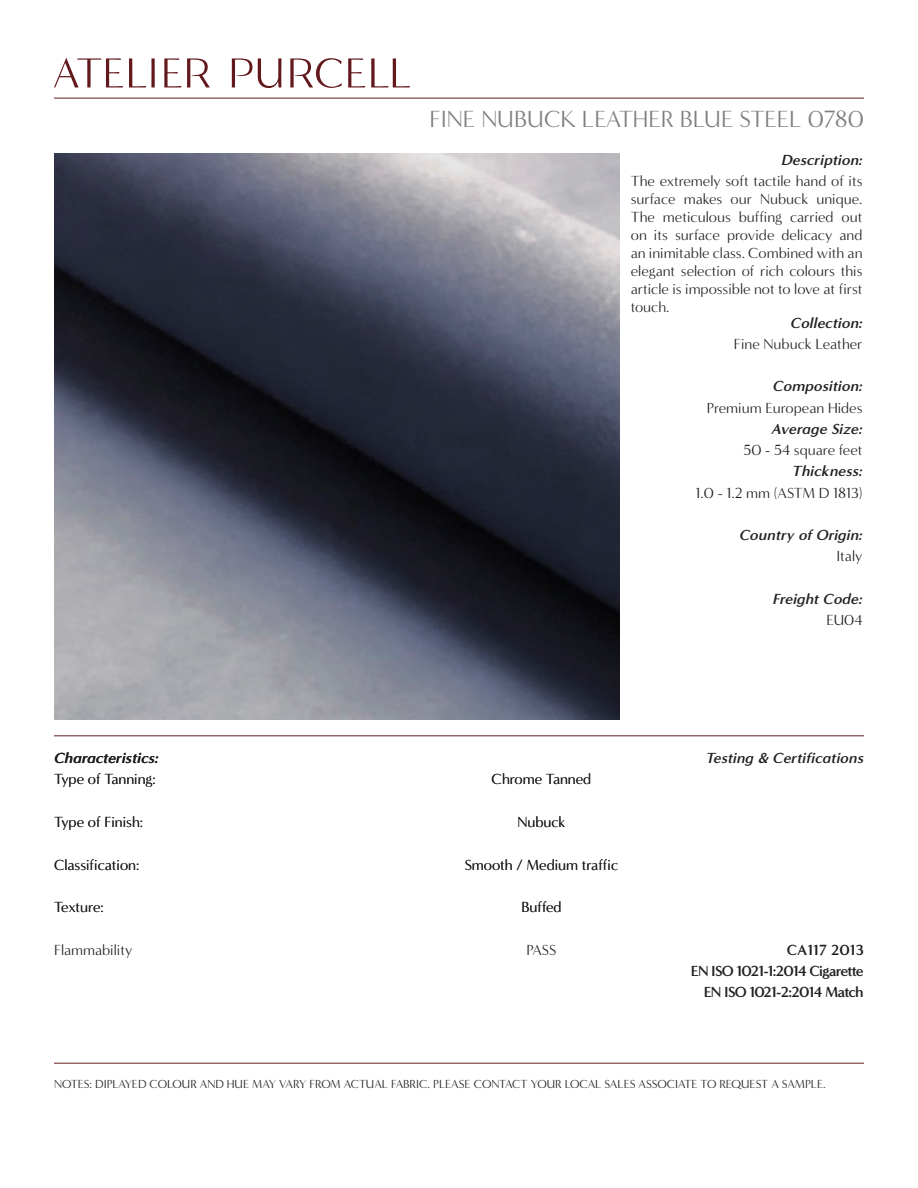
<style>
.page{position:relative;width:918px;height:1188px;background:#fff}
.page>*{position:absolute;margin:0;border:0;box-sizing:border-box;transform-origin:0 0}
.t1{font:24px "Minerva Modern";color:#7c7f81}
.t2{font:15px/18px "Minerva Modern";color:#231f20;text-align:justify}
.t3{font:italic 700 15px "Minerva Modern";color:#231f20}
.t4{font:700 15px/21.3px "Minerva Modern";letter-spacing:-.05em;color:#231f20;text-align:right}
.t5{font:12px "Minerva Modern";color:#231f20}
</style>
<div class="page">
<hr style="left:54px;top:98px;width:810px;height:1px;background:#631b1e">
<svg style="left:54px;top:58px;width:69px;height:29px"></svg>
<svg style="left:129px;top:58px;width:26px;height:29px"></svg>
<svg style="left:232px;top:58px;width:49px;height:30px"></svg>
<svg style="left:348px;top:58px;width:17px;height:29px"></svg>
<svg style="left:371px;top:58px;width:39px;height:29px"></svg>
<svg style="left:290px;top:58px;width:52px;height:30px"></svg>
<svg style="left:164px;top:58px;width:46px;height:29px"></svg>
<hr style="left:54px;top:736px;width:810px;height:1px;background:#631b1e">
<hr style="left:54px;top:1063px;width:810px;height:1px;background:#631b1e">
<img style="left:54px;top:154px;width:566px;height:565px">
<h1 class="t1" style="left:429px;top:105px;width:436px">FINE NUBUCK LEATHER BLUE STEEL 0780</h1>
<p class="t3" style="left:781px;top:151px;width:83px">Description:</p>
<p class="t2" style="left:631px;top:172px;width:233px">The extremely soft tactile hand of its surface makes our Nubuck unique.<br>The meticulous buffing carried out on its surface provide delicacy and an inimitable class. Combined with an elegant selection of rich colours this article is impossible not to love at first touch.</p>
<p class="t3" style="left:790px;top:313px;width:74px">Collection:</p>
<p class="t2" style="left:734px;top:335px;width:130px">Fine Nubuck Leather</p>
<p class="t3" style="left:773px;top:377px;width:91px">Composition:</p>
<p class="t2" style="left:707px;top:399px;width:157px">Premium European Hides</p>
<p class="t3" style="left:772px;top:420px;width:92px">Average Size:</p>
<p class="t2" style="left:743px;top:441px;width:121px">50 - 54 square feet</p>
<p class="t3" style="left:792px;top:462px;width:72px">Thickness:</p>
<p class="t2" style="left:696px;top:484px;width:168px">1.0 - 1.2 mm (ASTM D 1813)</p>
<p class="t3" style="left:739px;top:526px;width:125px">Country of Origin:</p>
<p class="t2" style="left:836px;top:547px;width:28px">Italy</p>
<p class="t3" style="left:773px;top:590px;width:91px">Freight Code:</p>
<p class="t2" style="left:826px;top:611px;width:38px">EU04</p>
<p class="t3" style="left:54px;top:749px;width:106px">Characteristics:</p>
<p class="t2" style="left:54px;top:771px;width:103px">Type of Tanning:</p>
<p class="t2" style="left:492px;top:771px;width:101px">Chrome Tanned</p>
<p class="t2" style="left:54px;top:813px;width:91px">Type of Finish:</p>
<p class="t2" style="left:517px;top:813px;width:50px">Nubuck</p>
<p class="t2" style="left:54px;top:856px;width:87px">Classification:</p>
<p class="t2" style="left:465px;top:856px;width:155px">Smooth / Medium traffic</p>
<p class="t2" style="left:54px;top:898px;width:51px">Texture:</p>
<p class="t2" style="left:521px;top:898px;width:42px">Buffed</p>
<p class="t3" style="left:706px;top:749px;width:160px">Testing &amp; Certifications</p>
<p class="t2" style="left:54px;top:941px;width:80px">Flammability</p>
<p class="t2" style="left:527px;top:941px;width:31px">PASS</p>
<p class="t4" style="left:691px;top:939px;width:174px">CA117 2013<br>EN ISO 1021-1:2014 Cigarette<br>EN ISO 1021-2:2014 Match</p>
<p class="t5" style="left:54px;top:1077px;width:773px">NOTES: DIPLAYED COLOUR AND HUE MAY VARY FROM ACTUAL FABRIC. PLEASE CONTACT YOUR LOCAL SALES ASSOCIATE TO REQUEST A SAMPLE.</p>
</div>
